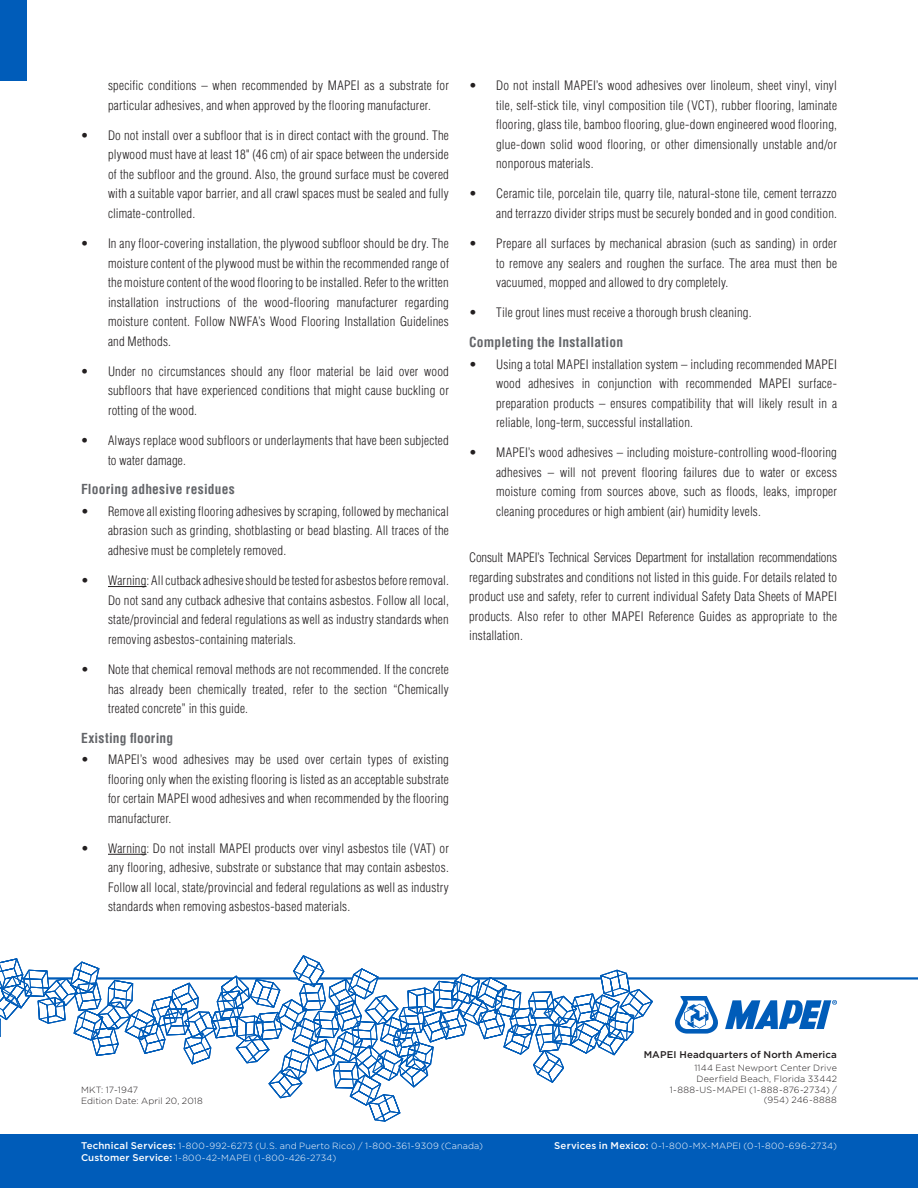
<style>
.page{position:relative;width:918px;height:1188px;background:#fff}
.page>*{position:absolute;margin:0;border:0;box-sizing:border-box;transform-origin:0 0}
.t1{font:700 condensed 13.5px "Helvetica LT Std";letter-spacing:.015em;color:#636569}
.t2{font:300 condensed 12.75px/19.5px "Helvetica LT Std";letter-spacing:.02em;color:#231f20;text-align:justify}
.t3{font:500 9.75px "Gotham HTF";letter-spacing:.015em;color:#231f20}
.t4{font:300 9px/11.7px "Gotham HTF";letter-spacing:.02em;color:#fff}
.t5{font:300 9px/10.8px "Gotham HTF";letter-spacing:.02em;color:#231f20;text-align:right}
.s1{font-weight:500;font-size:9.75px}
</style>
<div class="page">
<hr style="left:108px;top:586px;width:39px;height:1px;background:#231f20">
<hr style="left:108px;top:854px;width:39px;height:1px;background:#231f20">
<svg style="left:675px;top:996px;width:43px;height:38px"></svg>
<svg style="left:725px;top:1000px;width:112px;height:29px"></svg>
<hr style="left:0;top:977px;width:918px;height:3px;background:#005cb9">
<div style="left:0;top:1134px;width:918px;height:54px;background:#005cb9"></div>
<div style="left:0;top:0;width:27px;height:81px;background:#005cb9"></div>
<svg style="left:0;top:956px;width:652px;height:165px"></svg>
<p class="t2" style="left:108px;top:76px;width:342px">specific conditions – when recommended by MAPEI as a substrate for particular adhesives, and when approved by the flooring manufacturer.</p>
<p class="t2" style="left:108px;top:126px;width:342px;text-indent:-27px">• Do not install over a subfloor that is in direct contact with the ground. The plywood must have at least 18" (46 cm) of air space between the underside of the subfloor and the ground. Also, the ground surface must be covered with a suitable vapor barrier, and all crawl spaces must be sealed and fully climate-controlled.</p>
<p class="t2" style="left:108px;top:234px;width:342px;text-indent:-27px">• In any floor-covering installation, the plywood subfloor should be dry. The moisture content of the plywood must be within the recommended range of the moisture content of the wood flooring to be installed. Refer to the written installation instructions of the wood-flooring manufacturer regarding moisture content. Follow NWFA’s Wood Flooring Installation Guidelines and Methods.</p>
<p class="t2" style="left:108px;top:362px;width:342px;text-indent:-27px">• Under no circumstances should any floor material be laid over wood subfloors that have experienced conditions that might cause buckling or rotting of the wood.</p>
<p class="t2" style="left:108px;top:431px;width:342px;text-indent:-27px">• Always replace wood subfloors or underlayments that have been subjected to water damage.</p>
<p class="t1" style="left:81px;top:481px;width:155px">Flooring adhesive residues</p>
<p class="t2" style="left:108px;top:502px;width:342px;text-indent:-27px">• Remove all existing flooring adhesives by scraping, followed by mechanical abrasion such as grinding, shotblasting or bead blasting. All traces of the adhesive must be completely removed.</p>
<p class="t2" style="left:108px;top:571px;width:342px;text-indent:-27px">• Warning: All cutback adhesive should be tested for asbestos before removal.<br>Do not sand any cutback adhesive that contains asbestos. Follow all local, state/provincial and federal regulations as well as industry standards when removing asbestos-containing materials.</p>
<p class="t2" style="left:108px;top:660px;width:342px;text-indent:-27px">• Note that chemical removal methods are not recommended. If the concrete has already been chemically treated, refer to the section “Chemically treated concrete” in this guide.</p>
<p class="t1" style="left:81px;top:729px;width:94px">Existing flooring</p>
<p class="t2" style="left:108px;top:750px;width:342px;text-indent:-27px">• MAPEI’s wood adhesives may be used over certain types of existing flooring only when the existing flooring is listed as an acceptable substrate for certain MAPEI wood adhesives and when recommended by the flooring manufacturer.</p>
<p class="t2" style="left:108px;top:839px;width:342px;text-indent:-27px">• Warning: Do not install MAPEI products over vinyl asbestos tile (VAT) or any flooring, adhesive, substrate or substance that may contain asbestos.<br>Follow all local, state/provincial and federal regulations as well as industry standards when removing asbestos-based materials.</p>
<p class="t2" style="left:496px;top:76px;width:342px;text-indent:-27px">• Do not install MAPEI’s wood adhesives over linoleum, sheet vinyl, vinyl tile, self-stick tile, vinyl composition tile (VCT), rubber flooring, laminate flooring, glass tile, bamboo flooring, glue-down engineered wood flooring, glue-down solid wood flooring, or other dimensionally unstable and/or nonporous materials.</p>
<p class="t2" style="left:469px;top:184px;width:369px;text-align:right">• Ceramic tile, porcelain tile, quarry tile, natural-stone tile, cement terrazzo and terrazzo divider strips must be securely bonded and in good condition.</p>
<p class="t2" style="left:496px;top:234px;width:342px;text-indent:-27px">• Prepare all surfaces by mechanical abrasion (such as sanding) in order to remove any sealers and roughen the surface. The area must then be vacuumed, mopped and allowed to dry completely.</p>
<p class="t2" style="left:469px;top:303px;width:284px">• Tile grout lines must receive a thorough brush cleaning.</p>
<p class="t1" style="left:469px;top:334px;width:156px">Completing the Installation</p>
<p class="t2" style="left:496px;top:354px;width:342px;text-indent:-27px">• Using a total MAPEI installation system – including recommended MAPEI wood adhesives in conjunction with recommended MAPEI surface&shy;preparation products – ensures compatibility that will likely result in a reliable, long-term, successful installation.</p>
<p class="t2" style="left:496px;top:443px;width:342px;text-indent:-27px">• MAPEI’s wood adhesives – including moisture-controlling wood-flooring adhesives – will not prevent flooring failures due to water or excess moisture coming from sources above, such as floods, leaks, improper cleaning procedures or high ambient (air) humidity levels.</p>
<p class="t2" style="left:469px;top:548px;width:369px">Consult MAPEI’s Technical Services Department for installation recommendations regarding substrates and conditions not listed in this guide. For details related to product use and safety, refer to current individual Safety Data Sheets of MAPEI products. Also refer to other MAPEI Reference Guides as appropriate to the installation.</p>
<p class="t5" style="left:81px;top:1085px;width:123px;text-align:left">MKT: 17-1947<br>Edition Date: April 20, 2018</p>
<p class="t3" style="left:644px;top:1049px;width:195px">MAPEI Headquarters of North America</p>
<p class="t5" style="left:670px;top:1062px;width:169px">1144 East Newport Center Drive<br>Deerfield Beach, Florida 33442<br>1-888-US-MAPEI (1-888-876-2734) / (954) 246-8888</p>
<p class="t4" style="left:81px;top:1140px;width:403px"><span class="s1">Technical Services:</span> 1-800-992-6273 (U.S. and Puerto Rico) / 1-800-361-9309 (Canada)<br><span class="s1">Customer Service:</span> 1-800-42-MAPEI (1-800-426-2734)</p>
<p class="t4" style="left:554px;top:1140px;width:284px"><span class="s1">Services in Mexico:</span> 0-1-800-MX-MAPEI (0-1-800-696-2734)</p>
</div>
